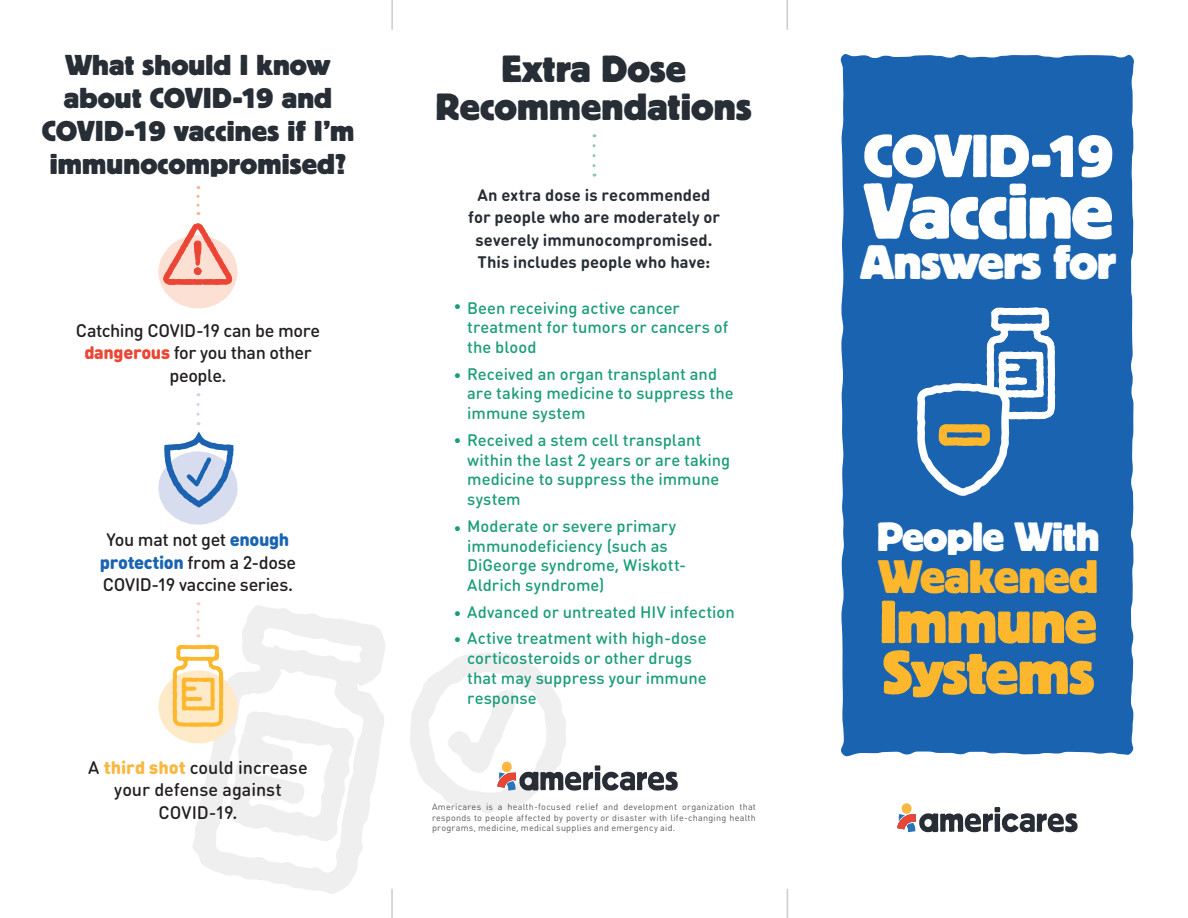
<style>
.page{position:relative;width:1188px;height:918px;background:#fff}
.page>*{position:absolute;margin:0;border:0;box-sizing:border-box;transform-origin:0 0}
.t1{font:700 78px "Block Berthold BQ";letter-spacing:-.02em;color:#fff}
.t2{font:700 61.5px "Block Berthold BQ";letter-spacing:-.02em;color:#fcb72d}
.t3{font:700 60px "Block Berthold BQ";letter-spacing:-.03em;color:#fff}
.t4{font:700 60px "Block Berthold BQ";letter-spacing:-.015em;color:#fcb72d}
.t5{font:700 48px "Block Berthold BQ";letter-spacing:-.02em;color:#fff}
.t6{font:700 46.5px "Block Berthold BQ";letter-spacing:-.015em;color:#fcb72d}
.t7{font:700 40.5px "Block Berthold BQ";letter-spacing:-.02em;color:#fff}
.t8{font:700 37.5px "Block Berthold BQ";letter-spacing:.005em;color:#272e35}
.t9{font:700 28.5px/33px "Block Berthold BQ";letter-spacing:.005em;color:#272e35;text-align:center}
.t10{font:500 18px/22.5px "DIN Round Pro";letter-spacing:-.02em;color:#231f20;text-align:center}
.t11{font:500 16.5px/19.8px "DIN Round Pro";color:#1b9e78}
.t12{font:700 16.5px/22.5px "DIN Round Pro";letter-spacing:.005em;color:#272e35;text-align:center}
.t13{font:700 15px "DIN Round Pro";color:#199d78}
.t14{font:9px/10.5px "DIN Round Pro";letter-spacing:.025em;color:#231f20;text-align:justify}
.s1{color:#282e35}
.s2{font-weight:900;color:#eb4635}
.s3{font-weight:900;color:#1a64b1}
.s4{font-weight:900;color:#fab741}
.s5{font-weight:700;font-size:15px;color:#199d78}
</style>
<div class="page">
<svg style="left:193px;top:605px;width:193px;height:289px"></svg>
<div style="left:840px;top:54px;width:294px;height:703px;background:#1a63b0"></div>
<svg style="left:410px;top:653px;width:268px;height:160px"></svg>
<svg style="left:897px;top:803px;width:181px;height:29px"></svg>
<svg style="left:196px;top:196px;width:4px;height:19px"></svg>
<svg style="left:196px;top:612px;width:4px;height:25px"></svg>
<hr style="left:391px;top:0;width:2px;height:30px;background:#cdcbcd">
<hr style="left:391px;top:889px;width:2px;height:29px;background:#cdcbcd">
<hr style="left:787px;top:0;width:1px;height:30px;background:#cdcbcd">
<svg style="left:787px;top:889px;width:1px;height:29px"></svg>
<svg style="left:158px;top:645px;width:196px;height:197px"></svg>
<svg style="left:158px;top:404px;width:80px;height:121px"></svg>
<svg style="left:158px;top:223px;width:80px;height:85px"></svg>
<svg style="left:592px;top:146px;width:4px;height:31px"></svg>
<svg style="left:911px;top:308px;width:144px;height:194px"></svg>
<p class="t9" style="left:42px;top:50px;width:314px"><span class="s1">What should I know </span>about COVID-19 and<br>COVID-19 vaccines if I’m <span class="s1">immunocompromised?</span></p>
<p class="t8" style="left:502px;top:48px;width:186px">Extra Dose</p>
<p class="t8" style="left:436px;top:86px;width:318px">Recommendations</p>
<p class="t10" style="left:76px;top:318px;width:246px">Catching COVID-19 can be more <span class="s2">dangerous</span> for you than other people.</p>
<p class="t10" style="left:100px;top:528px;width:198px">You mat not get <span class="s3">enough protection</span> from a 2-dose<br>COVID-19 vaccine series.</p>
<p class="t10" style="left:88px;top:755px;width:221px">A <span class="s4">third shot</span> could increase your defense against<br>COVID-19.</p>
<p class="t12" style="left:468px;top:183px;width:253px">An extra dose is recommended for people who are moderately or severely immunocompromised.<br>This includes people who have:</p>
<p class="t11" style="left:467px;top:297px;width:262px">Been receiving active cancer treatment for tumors or cancers of the blood</p>
<p class="t11" style="left:467px;top:363px;width:268px">Received an organ transplant and are taking medicine to suppress the immune system</p>
<p class="t11" style="left:467px;top:429px;width:265px;text-indent:-14px"><span class="s5">•</span> Received a stem cell transplant within the last 2 years or are taking medicine to suppress the immune system</p>
<p class="t11" style="left:467px;top:515px;width:221px">Moderate or severe primary immunodeficiency (such as<br>DiGeorge syndrome, Wiskott-<br>Aldrich syndrome)</p>
<p class="t11" style="left:453px;top:601px;width:283px"><sub>•</sub> Advanced or untreated HIV infection</p>
<p class="t11" style="left:467px;top:628px;width:241px;text-indent:-14px"><span class="s5">•</span> Active treatment with high-dose corticosteroids or other drugs that may suppress your immune response</p>
<p class="t13" style="left:453px;top:296px;width:10px">•</p>
<p class="t13" style="left:453px;top:366px;width:10px">•</p>
<p class="t13" style="left:453px;top:518px;width:10px">•</p>
<p class="t14" style="left:432px;top:802px;width:326px">Americares is a health-focused relief and development organization that responds to people affected by poverty or disaster with life-changing health programs, medicine, medical supplies and emergency aid.</p>
<p class="t3" style="left:863px;top:123px;width:251px">COVID-19</p>
<p class="t1" style="left:863px;top:168px;width:251px">Vaccine</p>
<p class="t5" style="left:860px;top:236px;width:258px">Answers for</p>
<p class="t7" style="left:877px;top:514px;width:224px">People With</p>
<p class="t6" style="left:878px;top:550px;width:222px">Weakened</p>
<p class="t4" style="left:880px;top:589px;width:219px">Immune</p>
<p class="t2" style="left:882px;top:638px;width:214px">Systems</p>
</div>
